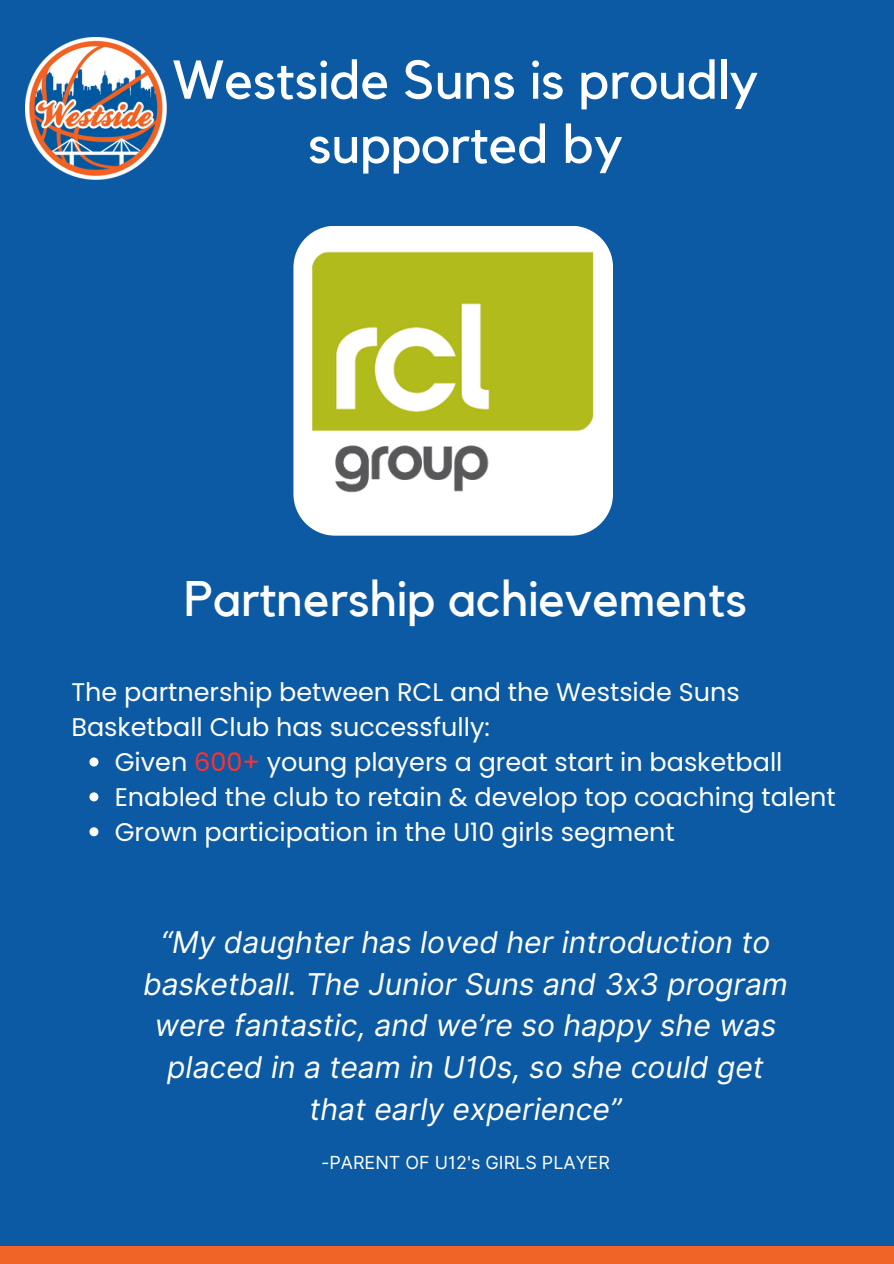
<style>
.page{position:relative;width:894px;height:1264px;background:#fff}
.page>*{position:absolute;margin:0;border:0;box-sizing:border-box;transform-origin:0 0}
.t1{font:54px/64.2px "Kollektif";color:#fff;text-align:center}
.t2{font:49.8px "Kollektif";color:#fff}
.t3{font:italic 30px/41.7px "Inter";color:#fff;text-align:center}
.t4{font:25.5px/34.8px "Poppins";color:#fff}
.t5{font:18px "Inter";color:#fff}
.s1{color:#ff3131}
.s2{font-style:italic}
</style>
<div class="page">
<div style="left:0;top:0;width:893px;height:1263px;background:#0b5aa3"></div>
<div style="left:0;top:1245px;width:893px;height:18px;background:#f16427"></div>
<img style="left:25px;top:38px;width:141px;height:141px">
<svg style="left:89px;top:757px;width:9px;height:9px"></svg>
<svg style="left:89px;top:792px;width:9px;height:9px"></svg>
<svg style="left:89px;top:827px;width:9px;height:9px"></svg>
<div style="left:293px;top:226px;width:320px;height:309px;background:#fff;border-radius:42px"></div>
<img style="left:298px;top:242px;width:309px;height:251px">
<h2 class="t1" style="left:172px;top:50px;width:587px">Westside Suns is proudly supported by</h2>
<h1 class="t2" style="left:184px;top:575px;width:564px">Partnership achievements</h1>
<h3 class="t4" style="left:71px;top:675px;width:669px">The partnership between RCL and the Westside Suns<br>Basketball Club has successfully:</h3>
<p class="t4" style="left:115px;top:744px;width:669px">Given <span class="s1">600+</span> young players a great start in basketball</p>
<p class="t4" style="left:115px;top:779px;width:722px">Enabled the club to retain &amp; develop top coaching talent</p>
<p class="t4" style="left:115px;top:814px;width:561px">Grown participation in the U10 girls segment</p>
<h1 class="t3" style="left:143px;top:921px;width:646px">“My daughter has loved her introduction to basketball. The Junior Suns and 3x3 program were fantastic, and we’re so happy she was placed in a team in U10s, so she could get that early experience”</h1>
<p class="t5" style="left:321px;top:1151px;width:290px"><span class="s2">-</span>PARENT OF U12's GIRLS PLAYER</p>
</div>
